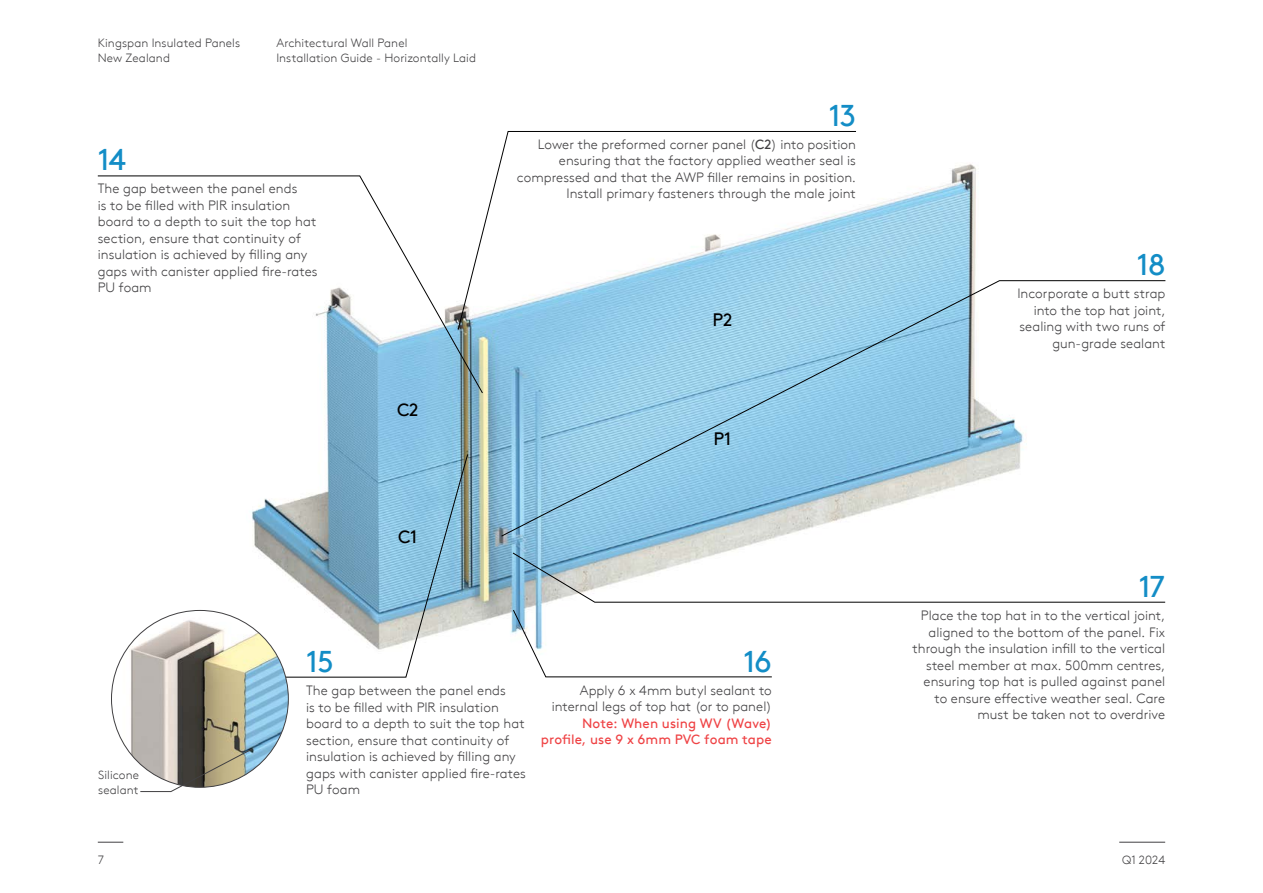
<style>
.page{position:relative;width:1263px;height:893px;background:#fff}
.page>*{position:absolute;margin:0;border:0;box-sizing:border-box;transform-origin:0 0}
.t1{font:30px "Kingspan Brown TT";letter-spacing:-.035em;color:#138dc6}
.t2{font:18px "Kingspan Brown TT";letter-spacing:-.005em;color:#000}
.t3{font:300 13.5px/16.5px "Kingspan Brown TT";letter-spacing:.005em;color:#414042;text-align:right}
.t4{font:13.5px/16.5px "Kingspan Brown TT";letter-spacing:.005em;color:#ef4345;text-align:right}
.t5{font:300 12px/15px "Kingspan Brown TT";letter-spacing:.005em;color:#414042}
.s1{font-weight:400}
</style>
<div class="page">
<svg style="left:98px;top:842px;width:25px;height:1px"></svg>
<hr style="left:1119px;top:842px;width:46px;height:1px;background:#414042">
<img style="left:235px;top:164px;width:741px;height:486px">
<svg style="left:513px;top:609px;width:259px;height:68px"></svg>
<svg style="left:512px;top:552px;width:653px;height:51px"></svg>
<svg style="left:97px;top:175px;width:386px;height:219px"></svg>
<svg style="left:274px;top:454px;width:194px;height:224px"></svg>
<img style="left:111px;top:610px;width:177px;height:177px;border-radius:88px">
<svg style="left:140px;top:749px;width:111px;height:43px"></svg>
<svg style="left:501px;top:280px;width:665px;height:257px"></svg>
<svg style="left:458px;top:131px;width:398px;height:199px"></svg>
<p class="t5" style="left:98px;top:35px;width:144px">Kingspan Insulated Panels<br>New Zealand</p>
<h1 class="t1" style="left:98px;top:137px;width:30px">14</h1>
<p class="t5" style="left:276px;top:35px;width:201px">Architectural Wall Panel<br>Installation Guide - Horizontally Laid</p>
<p class="t3" style="left:98px;top:180px;width:221px;text-align:left">The gap between the panel ends<br>is to be filled with PIR insulation board to a depth to suit the top hat section, ensure that continuity of insulation is achieved by filling any gaps with canister applied fire-rates<br>PU foam</p>
<h2 class="t2" style="left:397px;top:396px;width:23px">C2</h2>
<h2 class="t2" style="left:398px;top:523px;width:21px">C1</h2>
<h1 class="t1" style="left:829px;top:93px;width:29px">13</h1>
<p class="t3" style="left:517px;top:135px;width:341px">Lower the preformed corner panel (<span class="s1">C2</span>) into position ensuring that the factory applied weather seal is compressed and that the AWP filler remains in position.<br>Install primary fasteners through the male joint</p>
<h2 class="t2" style="left:712px;top:306px;width:22px">P2</h2>
<h2 class="t2" style="left:713px;top:425px;width:20px">P1</h2>
<h1 class="t1" style="left:306px;top:639px;width:29px">15</h1>
<h1 class="t1" style="left:743px;top:638px;width:30px">16</h1>
<p class="t5" style="left:98px;top:767px;width:42px">Silicone sealant</p>
<p class="t3" style="left:306px;top:681px;width:221px;text-align:left">The gap between the panel ends<br>is to be filled with PIR insulation board to a depth to suit the top hat section, ensure that continuity of insulation is achieved by filling any gaps with canister applied fire-rates<br>PU foam</p>
<p class="t3" style="left:552px;top:681px;width:222px">Apply 6 x 4mm butyl sealant to internal legs of top hat (or to panel)</p>
<p class="t4" style="left:541px;top:714px;width:232px">Note: When using WV (Wave) profile, use 9 x 6mm PVC foam tape</p>
<h1 class="t1" style="left:1137px;top:242px;width:30px">18</h1>
<p class="t3" style="left:1017px;top:284px;width:150px">Incorporate a butt strap into the top hat joint, sealing with two runs of gun-grade sealant</p>
<h1 class="t1" style="left:1139px;top:564px;width:28px">17</h1>
<p class="t3" style="left:913px;top:606px;width:254px">Place the top hat in to the vertical joint, aligned to the bottom of the panel. Fix through the insulation infill to the vertical steel member at max. 500mm centres, ensuring top hat is pulled against panel to ensure effective weather seal. Care must be taken not to overdrive</p>
<p class="t5" style="left:98px;top:851px;width:8px">7</p>
<p class="t5" style="left:1122px;top:851px;width:44px">Q1 2024</p>
</div>
